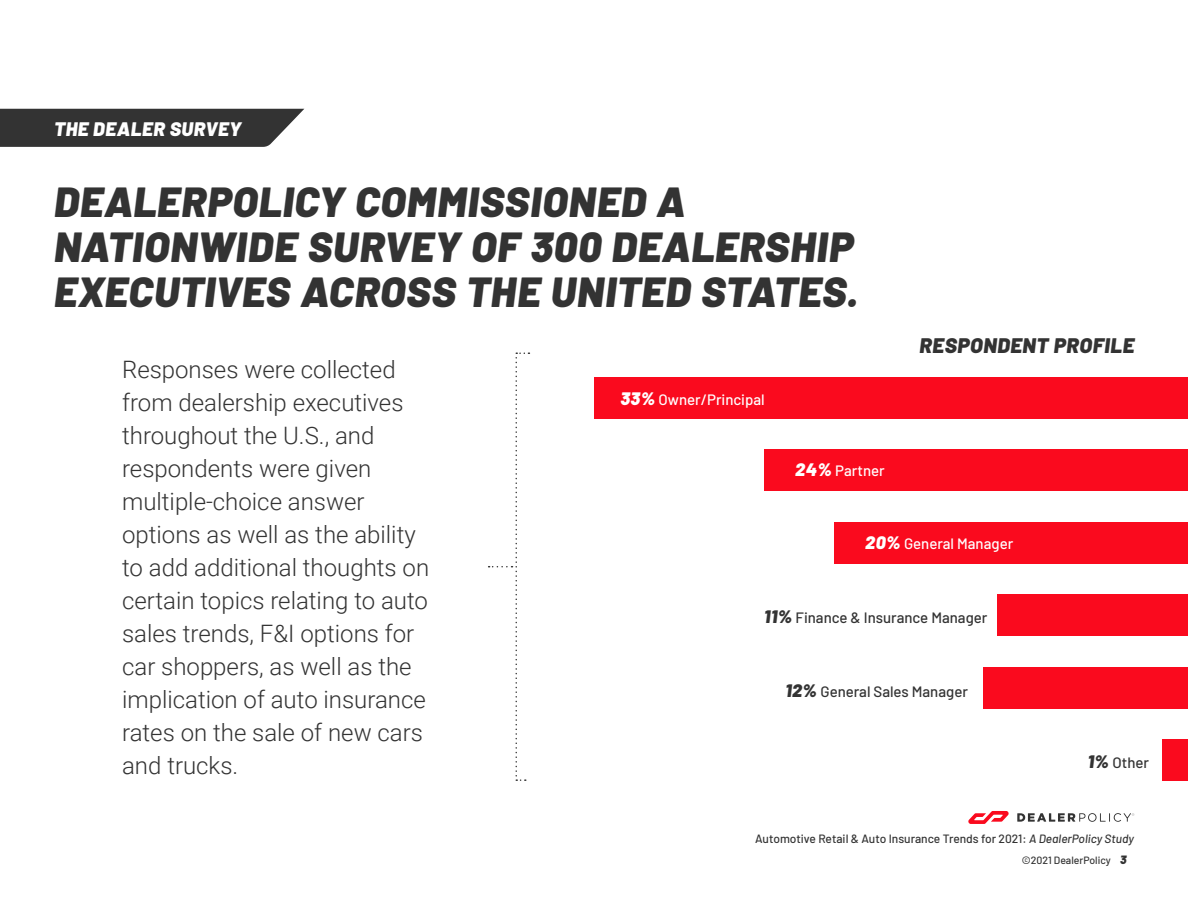
<style>
.page{position:relative;width:1188px;height:918px;background:#fff}
.page>*{position:absolute;margin:0;border:0;box-sizing:border-box;transform-origin:0 0}
.t1{font:italic 900 42px/45px "Barlow";letter-spacing:.015em;color:#333}
.t2{font:300 24px/33px "Roboto";color:#333}
.t3{font:italic 900 21px "Barlow";letter-spacing:.025em;color:#333}
.t4{font:italic 900 19.5px "Barlow";letter-spacing:.025em;color:#fff}
.t5{font:500 15px "Barlow";color:#333}
.t6{font:500 15px "Barlow";color:#fff}
.t7{font:500 12px "Barlow";color:#333}
.t8{font:italic 900 12px "Barlow";color:#333}
.t9{font:500 10.5px "Barlow";color:#333}
.s1{font-weight:900;font-style:italic;font-size:18px}
.s2{font-style:italic}
</style>
<div class="page">
<svg style="left:968px;top:811px;width:41px;height:13px"></svg>
<svg style="left:1017px;top:813px;width:117px;height:9px"></svg>
<div style="left:594px;top:377px;width:594px;height:42px;background:#fa0a1e"></div>
<div style="left:764px;top:450px;width:424px;height:41px;background:#fa0a1e"></div>
<div style="left:834px;top:522px;width:354px;height:42px;background:#fa0a1e"></div>
<div style="left:997px;top:594px;width:191px;height:42px;background:#fa0a1e"></div>
<div style="left:983px;top:667px;width:205px;height:41px;background:#fa0a1e"></div>
<div style="left:1162px;top:739px;width:26px;height:42px;background:#fa0a1e"></div>
<svg style="left:489px;top:352px;width:40px;height:429px"></svg>
<svg style="left:0;top:109px;width:304px;height:38px;background:#3f3f3f"></svg>
<p class="t4" style="left:54px;top:114px;width:189px">THE DEALER SURVEY</p>
<h1 class="t1" style="left:54px;top:176px;width:806px">DEALERPOLICY COMMISSIONED A<br>NATIONWIDE SURVEY OF 300 DEALERSHIP<br>EXECUTIVES ACROSS THE UNITED STATES.</h1>
<p class="t3" style="left:920px;top:329px;width:216px">RESPONDENT PROFILE</p>
<p class="t2" style="left:122px;top:352px;width:309px">Responses were collected from dealership executives throughout the U.S., and respondents were given multiple-choice answer options as well as the ability to add additional thoughts on certain topics relating to auto sales trends, F&amp;I options for car shoppers, as well as the implication of auto insurance rates on the sale of new cars and trucks.</p>
<p class="t6" style="left:620px;top:388px;width:146px"><span class="s1">33%</span> Owner/Principal</p>
<p class="t6" style="left:795px;top:460px;width:91px"><span class="s1">24%</span> Partner</p>
<p class="t6" style="left:865px;top:532px;width:150px"><span class="s1">20%</span> General Manager</p>
<p class="t5" style="left:764px;top:606px;width:225px"><span class="s1">11%</span> Finance &amp; Insurance Manager</p>
<p class="t5" style="left:785px;top:680px;width:184px"><span class="s1">12%</span> General Sales Manager</p>
<p class="t5" style="left:1088px;top:751px;width:63px"><span class="s1">1%</span> Other</p>
<p class="t7" style="left:755px;top:830px;width:380px">Automotive Retail &amp; Auto Insurance Trends for 2021: <span class="s2">A DealerPolicy Study</span></p>
<p class="t9" style="left:1022px;top:853px;width:90px">©2021 DealerPolicy</p>
<p class="t8" style="left:1120px;top:851px;width:8px">3</p>
</div>
